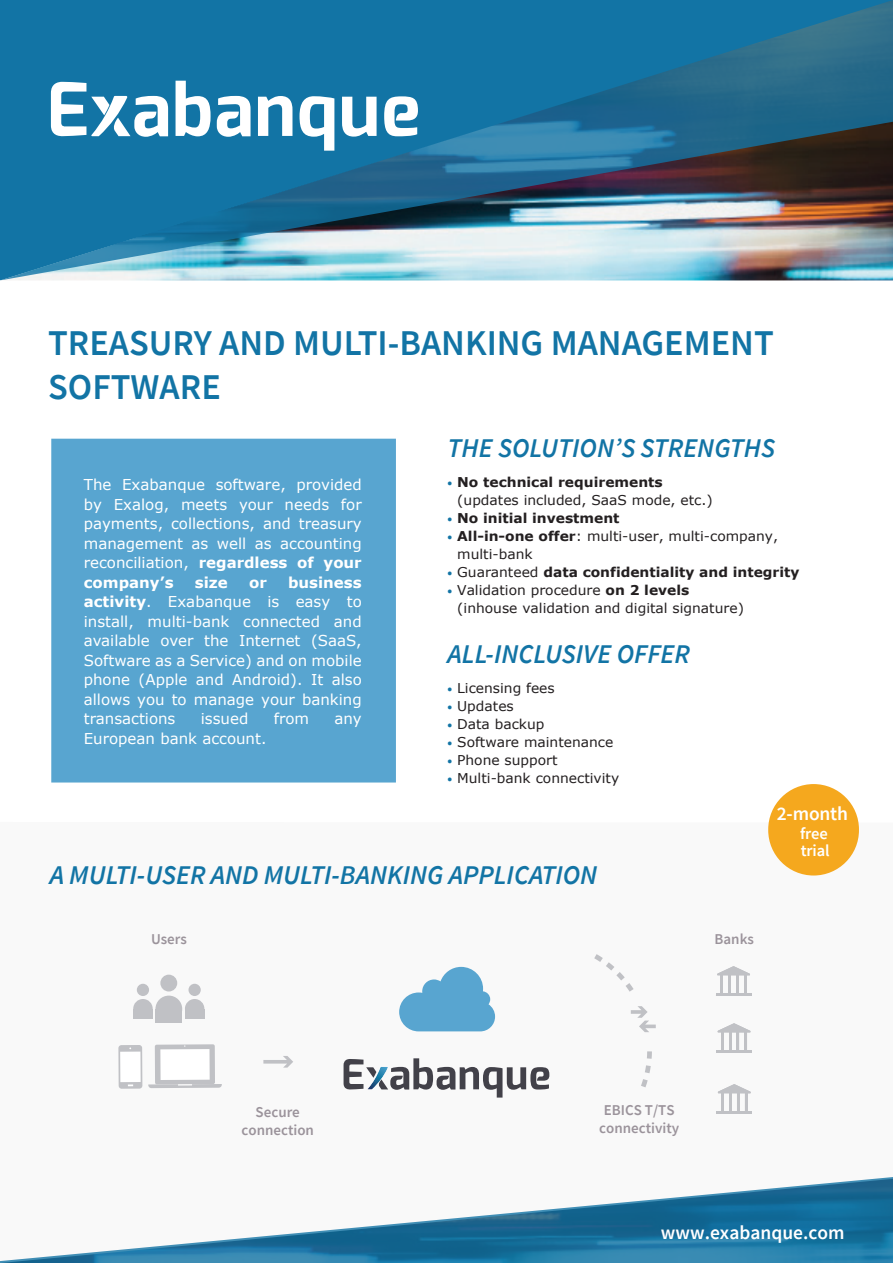
<style>
.page{position:relative;width:893px;height:1263px;background:#fff}
.page>*{position:absolute;margin:0;border:0;box-sizing:border-box;transform-origin:0 0}
.t1{font:600 36.3px/43.5px "Source Sans Pro";color:#1274a5}
.t2{font:italic 600 27px "Source Sans Pro";color:#1274a5}
.t3{font:600 19.5px "Source Sans Pro";color:#fff}
.t4{font:600 16.5px/16.5px "Source Sans Pro";letter-spacing:-.01em;color:#fff}
.t5{font:15px/19.5px "Verdana";color:#fff;text-align:justify}
.t6{font:600 15px/18px "Source Sans Pro";color:#9b939b;text-align:center}
.t7{font:700 15px "Verdana";color:#fff}
.t8{font:13.5px/18px "Verdana";color:#231f20}
.t9{font:700 13.5px "Verdana";color:#231f20}
.s1{font-weight:700}
.s2{font-family:"Source Sans Pro";font-weight:700;color:#1274a5}
.s3{font-family:"Source Sans Pro";color:#1274a5}
.s4{font-weight:400}
</style>
<div class="page">
<img style="left:0;top:0;width:893px;height:280px">
<svg style="left:176px;top:81px;width:35px;height:55px"></svg>
<svg style="left:258px;top:96px;width:34px;height:40px"></svg>
<svg style="left:300px;top:96px;width:34px;height:55px"></svg>
<svg style="left:342px;top:97px;width:35px;height:40px"></svg>
<svg style="left:217px;top:96px;width:34px;height:41px"></svg>
<svg style="left:384px;top:96px;width:34px;height:40px"></svg>
<svg style="left:51px;top:82px;width:117px;height:55px"></svg>
<svg style="left:0;top:966px;width:893px;height:296px"></svg>
<svg style="left:263px;top:1056px;width:30px;height:11px"></svg>
<svg style="left:716px;top:966px;width:35px;height:29px"></svg>
<svg style="left:717px;top:1084px;width:35px;height:29px"></svg>
<div style="left:615px;top:991px;width:56px;height:57px;background:#f9f9f9;border-radius:50%"></div>
<svg style="left:716px;top:1023px;width:36px;height:30px"></svg>
<svg style="left:148px;top:1044px;width:74px;height:44px"></svg>
<div style="left:155px;top:995px;width:27px;height:27px;background:#c0c1c5;border-radius:50%"></div>
<div style="left:155px;top:1009px;width:27px;height:13px;background:#c0c1c5"></div>
<div style="left:160px;top:975px;width:17px;height:16px;background:#c0c1c5;border-radius:50%"></div>
<div style="left:185px;top:999px;width:19px;height:19px;background:#c0c1c5;border-radius:50%"></div>
<div style="left:185px;top:1009px;width:19px;height:9px;background:#c0c1c5"></div>
<div style="left:188px;top:984px;width:13px;height:12px;background:#c0c1c5;border-radius:50%"></div>
<div style="left:133px;top:999px;width:20px;height:19px;background:#c0c1c5;border-radius:50%"></div>
<div style="left:133px;top:1009px;width:20px;height:9px;background:#c0c1c5"></div>
<div style="left:137px;top:984px;width:12px;height:12px;background:#c0c1c5;border-radius:50%"></div>
<svg style="left:594px;top:954px;width:62px;height:133px"></svg>
<svg style="left:344px;top:1058px;width:205px;height:39px"></svg>
<div style="left:118px;top:1045px;width:24px;height:44px;background:#c0c1c5;border-radius:3px"></div>
<div style="left:120px;top:1051px;width:21px;height:31px;background:#fff"></div>
<div style="left:768px;top:784px;width:91px;height:91px;background:#f5a81e;border-radius:45px"></div>
<div style="left:51px;top:439px;width:345px;height:343px;background:#58a5d0"></div>
<svg style="left:399px;top:967px;width:96px;height:64px"></svg>
<h1 class="t1" style="left:48px;top:321px;width:727px">TREASURY AND MULTI-BANKING MANAGEMENT<br>SOFTWARE</h1>
<p class="t5" style="left:84px;top:475px;width:279px">The Exabanque software, provided by Exalog, meets your needs for payments, collections, and treasury management as well as accounting reconciliation, <span class="s1">regardless of your company’s</span></p>
<p class="t5" style="left:84px;top:572px;width:279px;text-indent:204px"><span class="s1">business activity</span>. Exabanque is easy to install, multi-bank connected and available over the Internet (SaaS, Software as a Service) and on mobile phone (Apple and Android). It also allows you to manage your banking transactions</p>
<p class="t7" style="left:195px;top:572px;width:34px">size</p>
<p class="t7" style="left:249px;top:572px;width:19px">or</p>
<p class="t5" style="left:201px;top:709px;width:49px">issued</p>
<p class="t5" style="left:274px;top:709px;width:37px">from</p>
<p class="t5" style="left:335px;top:709px;width:29px">any</p>
<p class="t5" style="left:84px;top:728px;width:184px">European bank account.</p>
<h2 class="t2" style="left:448px;top:430px;width:329px">THE SOLUTION’S STRENGTHS</h2>
<p class="t8" style="left:457px;top:473px;width:257px;text-indent:-10px"><span class="s2">•</span> <span class="s1">No technical requirements </span>(updates included, SaaS mode, etc.)</p>
<p class="t9" style="left:448px;top:508px;width:174px"><span class="s3">•</span> No initial investment</p>
<p class="t8" style="left:457px;top:527px;width:322px;text-indent:-10px"><span class="s2">•</span> <span class="s1">All-in-one offer</span>: multi-user, multi-company, multi-bank</p>
<p class="t9" style="left:448px;top:562px;width:353px"><span class="s3">•</span> <span class="s4">Guaranteed</span> data confidentiality and integrity</p>
<p class="t8" style="left:457px;top:581px;width:288px;text-indent:-10px"><span class="s2">•</span> Validation procedure <span class="s1">on 2 levels </span>(inhouse validation and digital signature)</p>
<h2 class="t2" style="left:448px;top:636px;width:244px">ALL-INCLUSIVE OFFER</h2>
<p class="t8" style="left:448px;top:679px;width:109px"><span class="s2">•</span> Licensing fees</p>
<p class="t8" style="left:448px;top:697px;width:68px"><span class="s2">•</span> Updates</p>
<p class="t8" style="left:448px;top:715px;width:99px"><span class="s2">•</span> Data backup</p>
<p class="t8" style="left:448px;top:733px;width:167px"><span class="s2">•</span> Software maintenance</p>
<p class="t8" style="left:448px;top:751px;width:112px"><span class="s2">•</span> Phone support</p>
<p class="t8" style="left:448px;top:769px;width:173px"><span class="s2">•</span> Multi-bank connectivity</p>
<h3 class="t3" style="left:777px;top:800px;width:73px">2-month</h3>
<p class="t4" style="left:800px;top:825px;width:31px">free trial</p>
<h2 class="t2" style="left:50px;top:857px;width:549px">A MULTI-USER AND MULTI-BANKING APPLICATION</h2>
<p class="t6" style="left:151px;top:930px;width:37px">Users</p>
<p class="t6" style="left:715px;top:929px;width:41px">Banks</p>
<p class="t6" style="left:241px;top:1102px;width:74px">Secure connection</p>
<p class="t6" style="left:599px;top:1101px;width:82px">EBICS T/TS connectivity</p>
<h3 class="t3" style="left:661px;top:1219px;width:185px">www.exabanque.com</h3>
</div>
